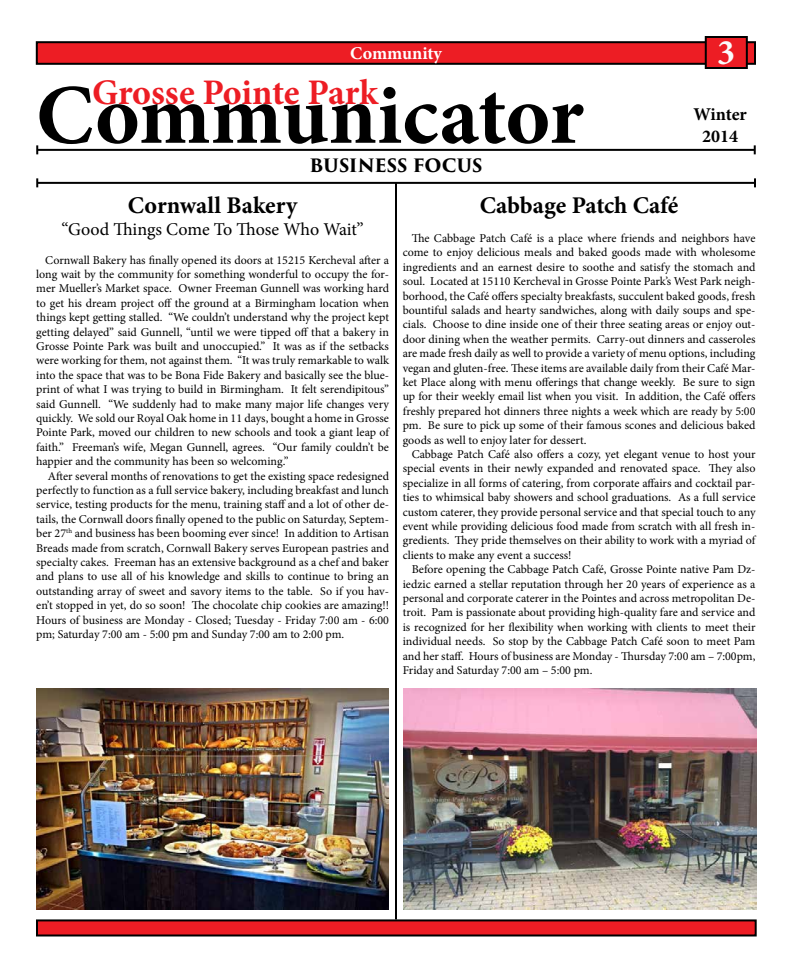
<style>
.page{position:relative;width:792px;height:972px;background:#fff}
.page>*{position:absolute;margin:0;border:0;box-sizing:border-box;transform-origin:0 0}
.t1{font:700 85px "Minion Pro";color:#000}
.t2{font:700 36px "Minion Pro";color:#ed1d24}
.t3{font:700 36px "Minion Pro";color:#fbfbfb}
.t4{font:700 24px "Minion Pro";letter-spacing:.005em;color:#000}
.t5{font:18px "Minion Pro";letter-spacing:-.005em;color:#000}
.t6{font:700 18px "Trajan Pro 3";letter-spacing:-.005em;color:#000}
.t7{font:700 18px/21.6px "Minion Pro";color:#000;text-align:center}
.t8{font:700 18px "Minion Pro";color:#fff}
.t9{font:12px/14.4px "Minion Pro";color:#000;text-align:justify}
</style>
<div class="page">
<div style="left:37px;top:920px;width:719px;height:16px;background:#ed1d24"></div>
<div style="left:36px;top:919px;width:721px;height:17px;border:2px solid #000"></div>
<div style="left:37px;top:42px;width:718px;height:22px;background:#ed1d24"></div>
<div style="left:36px;top:41px;width:720px;height:24px;border:2px solid #000"></div>
<div style="left:706px;top:37px;width:41px;height:31px;background:#ed1d24"></div>
<div style="left:705px;top:36px;width:43px;height:33px;border:2px solid #000"></div>
<hr style="left:37px;top:149px;width:718px;height:2px;background:#000">
<svg style="left:36px;top:145px;width:2px;height:9px"></svg>
<svg style="left:754px;top:145px;width:2px;height:9px"></svg>
<hr style="left:37px;top:182px;width:718px;height:2px;background:#000">
<svg style="left:36px;top:178px;width:2px;height:9px"></svg>
<svg style="left:754px;top:178px;width:2px;height:9px"></svg>
<hr style="left:395px;top:183px;width:2px;height:736px;background:#000">
<img style="left:36px;top:688px;width:353px;height:221px">
<img style="left:404px;top:688px;width:353px;height:221px">
<h3 class="t8" style="left:350px;top:41px;width:94px">Community</h3>
<h2 class="t3" style="left:717px;top:27px;width:19px">3</h2>
<h2 class="t2" style="left:92px;top:67px;width:288px">Grosse Pointe Park</h2>
<h1 class="t1" style="left:36px;top:56px;width:549px">Communicator</h1>
<h3 class="t6" style="left:310px;top:152px;width:174px">BUSINESS FOCUS</h3>
<h3 class="t7" style="left:693px;top:104px;width:55px">Winter<br>2014</h3>
<h3 class="t4" style="left:128px;top:189px;width:171px">Cornwall Bakery</h3>
<h3 class="t5" style="left:62px;top:217px;width:304px">“Good Things Come To Those Who Wait”</h3>
<p class="t9" style="left:36px;top:253px;width:354px;text-indent:9px">Cornwall Bakery has finally opened its doors at 15215 Kercheval after a long wait by the community for something wonderful to occupy the for&shy;mer Mueller’s Market space. Owner Freeman Gunnell was working hard to get his dream project off the ground at a Birmingham location when things kept getting stalled. “We couldn’t understand why the project kept getting delayed” said Gunnell, “until we were tipped off that a bakery in Grosse Pointe Park was built and unoccupied.” It was as if the setbacks were working for them, not against them. “It was truly remarkable to walk into the space that was to be Bona Fide Bakery and basically see the blue&shy;print of what I was trying to build in Birmingham. It felt serendipitous” said Gunnell. “We suddenly had to make many major life changes very quickly. We sold our Royal Oak home in 11 days, bought a home in Grosse Pointe Park, moved our children to new schools and took a giant leap of faith.” Freeman’s wife, Megan Gunnell, agrees. “Our family couldn’t be happier and the community has been so welcoming.”</p>
<p class="t9" style="left:36px;top:469px;width:354px;text-indent:12px">After several months of renovations to get the existing space redesigned perfectly to function as a full service bakery, including breakfast and lunch service, testing products for the menu, training staff and a lot of other de&shy;tails, the Cornwall doors finally opened to the public on Saturday, Septem&shy;ber 27<sup>th</sup> and business has been booming ever since! In addition to Artisan Breads made from scratch, Cornwall Bakery serves European pastries and specialty cakes. Freeman has an extensive background as a chef and baker and plans to use all of his knowledge and skills to continue to bring an outstanding array of sweet and savory items to the table. So if you hav&shy;en’t stopped in yet, do so soon! The chocolate chip cookies are amazing!!<br>Hours of business are Monday - Closed; Tuesday - Friday 7:00 am - 6:00 pm; Saturday 7:00 am - 5:00 pm and Sunday 7:00 am to 2:00 pm.</p>
<h3 class="t4" style="left:480px;top:189px;width:200px">Cabbage Patch Café</h3>
<p class="t9" style="left:403px;top:231px;width:354px;text-indent:9px">The Cabbage Patch Café is a place where friends and neighbors have come to enjoy delicious meals and baked goods made with wholesome ingredients and an earnest desire to soothe and satisfy the stomach and soul. Located at 15110 Kercheval in Grosse Pointe Park’s West Park neigh&shy;borhood, the Café offers specialty breakfasts, succulent baked goods, fresh bountiful salads and hearty sandwiches, along with daily soups and spe&shy;cials. Choose to dine inside one of their three seating areas or enjoy out&shy;door dining when the weather permits. Carry-out dinners and casseroles are made fresh daily as well to provide a variety of menu options, including vegan and gluten-free. These items are available daily from their Café Mar&shy;ket Place along with menu offerings that change weekly. Be sure to sign up for their weekly email list when you visit. In addition, the Café offers freshly prepared hot dinners three nights a week which are ready by 5:00 pm. Be sure to pick up some of their famous scones and delicious baked goods as well to enjoy later for dessert.</p>
<p class="t9" style="left:403px;top:447px;width:354px;text-indent:9px">Cabbage Patch Café also offers a cozy, yet elegant venue to host your special events in their newly expanded and renovated space. They also specialize in all forms of catering, from corporate affairs and cocktail par&shy;ties to whimsical baby showers and school graduations. As a full service custom caterer, they provide personal service and that special touch to any event while providing delicious food made from scratch with all fresh in&shy;gredients. They pride themselves on their ability to work with a myriad of clients to make any event a success!</p>
<p class="t9" style="left:403px;top:562px;width:354px;text-indent:9px">Before opening the Cabbage Patch Café, Grosse Pointe native Pam Dz&shy;iedzic earned a stellar reputation through her 20 years of experience as a personal and corporate caterer in the Pointes and across metropolitan De&shy;troit. Pam is passionate about providing high-quality fare and service and is recognized for her flexibility when working with clients to meet their individual needs. So stop by the Cabbage Patch Café soon to meet Pam and her staff. Hours of business are Monday - Thursday 7:00 am – 7:00pm, Friday and Saturday 7:00 am – 5:00 pm.</p>
</div>
